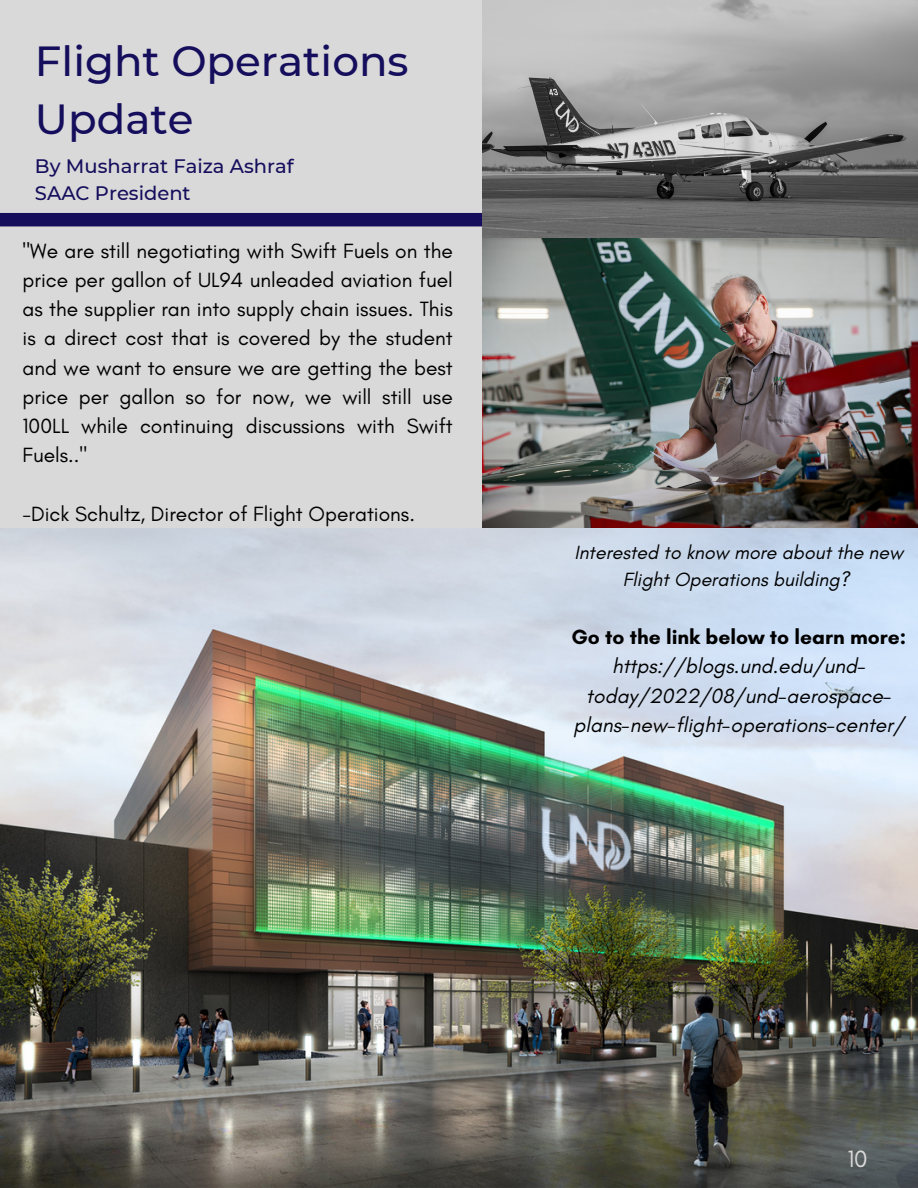
<style>
.page{position:relative;width:918px;height:1188px;background:#d9d9d9}
.page>*{position:absolute;margin:0;border:0;box-sizing:border-box;transform-origin:0 0}
.t1{font:500 42px "Montserrat";color:#150e5c}
.t2{font:24px "Glacial Indifference";color:#d9d9d9}
.t3{font:21px/29.2px "Glacial Indifference";color:#000;text-align:justify}
.t4{font:italic 21px/29.2px "Glacial Indifference";color:#000;text-align:center}
.t5{font:700 21px "Glacial Indifference";color:#000}
.t6{font:italic 19.5px/27px "Glacial Indifference";color:#000;text-align:center}
.t7{font:500 19.5px "Montserrat";color:#150e5c}
</style>
<div class="page">
<div style="left:0;top:213px;width:848px;height:13px;background:#150e5c"></div>
<img style="left:482px;top:0;width:436px;height:238px">
<img style="left:482px;top:238px;width:436px;height:291px">
<img style="left:0;top:529px;width:918px;height:659px">
<p class="t1" style="left:35px;top:35px;width:375px">Flight Operations</p>
<p class="t1" style="left:35px;top:94px;width:160px">Update</p>
<p class="t7" style="left:35px;top:154px;width:260px">By Musharrat Faiza Ashraf</p>
<p class="t7" style="left:35px;top:181px;width:157px">SAAC President</p>
<p class="t3" style="left:23px;top:236px;width:432px">"We are still negotiating with Swift Fuels on the price per gallon of UL94 unleaded aviation fuel as the supplier ran into supply chain issues. This is a direct cost that is covered by the student and we want to ensure we are getting the best price per gallon so for now, we will still use 100LL while continuing discussions with Swift Fuels.."</p>
<p class="t3" style="left:23px;top:499px;width:394px">-Dick Schultz, Director of Flight Operations.</p>
<p class="t6" style="left:574px;top:538px;width:330px">Interested to know more about the new<br>Flight Operations building?</p>
<p class="t5" style="left:571px;top:624px;width:336px">Go to the link below to learn more:</p>
<p class="t4" style="left:573px;top:651px;width:332px">https://blogs.und.edu/und&shy;today/2022/08/und-aerospace&shy;plans-new-flight-operations-center/</p>
<p class="t2" style="left:847px;top:1144px;width:22px">10</p>
</div>
